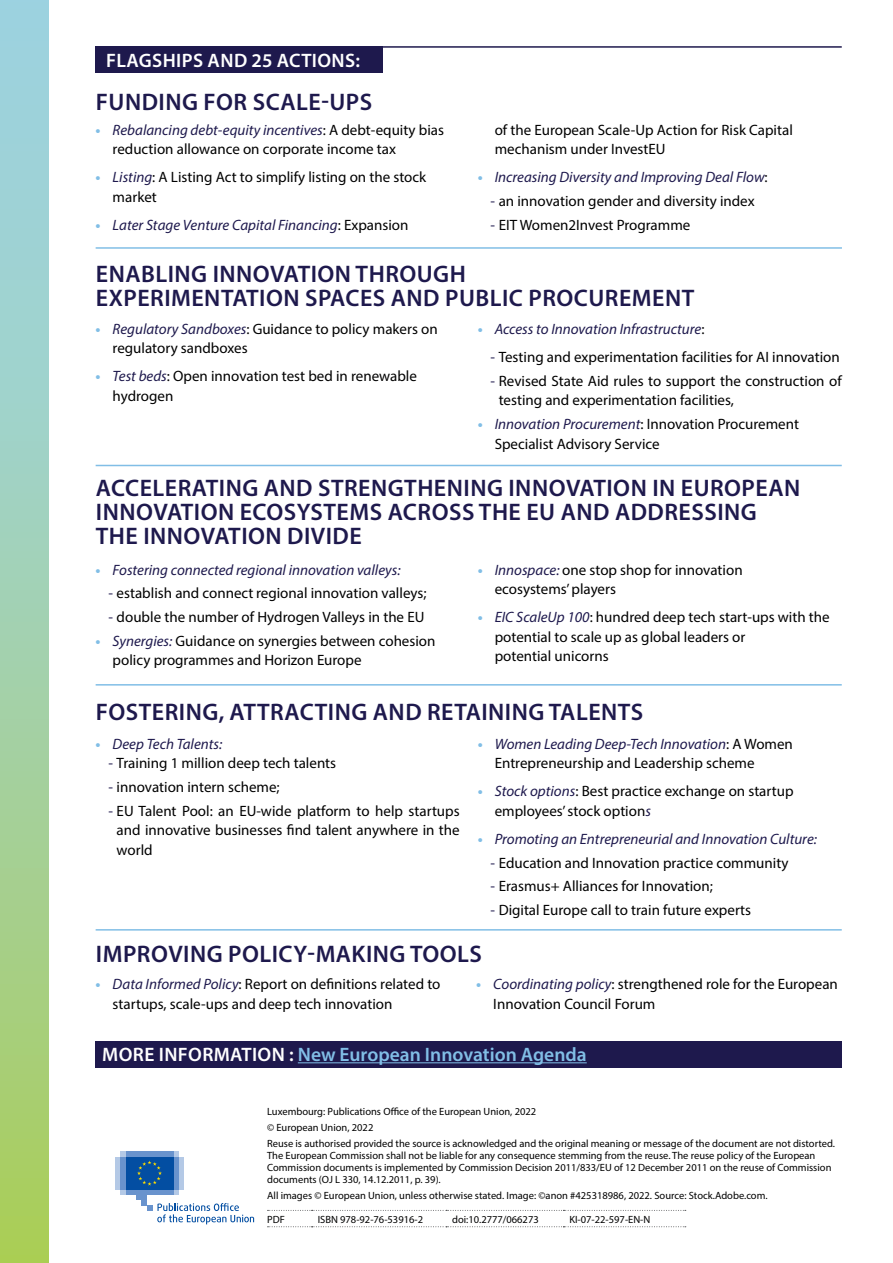
<style>
.page{position:relative;width:893px;height:1263px;background:#fff}
.page>*{position:absolute;margin:0;border:0;box-sizing:border-box;transform-origin:0 0}
.Title_table{font:600 24px/24px "Myriad Pro";letter-spacing:.02em;color:#1e194d}
.t1{font:600 19.5px "Myriad Pro";color:#81bee6}
.t2{font:600 19.5px "Myriad Pro";letter-spacing:.02em;color:#fff}
.t3{font:15px/19.5px "Myriad Pro";color:#000}
.t4{font:italic 15px "Myriad Pro";color:#1e194d}
.t5{font:10.5px/16.2px "Myriad Pro";color:#000}
.s1{font-weight:700;color:#81bee6}
.s2{font-style:italic;color:#1e194d}
.s3{font-weight:700;font-style:normal;color:#81bee6}
.s4{font-style:normal;color:#000}
.s5{color:#1e194d}
.s6{color:#fff}
</style>
<div class="page">
<svg style="left:0;top:0;width:49px;height:1263px;background:#a2d0a9"></svg>
<svg style="left:267px;top:1210px;width:419px;height:1px"></svg>
<svg style="left:267px;top:1226px;width:419px;height:1px"></svg>
<svg style="left:120px;top:1189px;width:59px;height:6px"></svg>
<svg style="left:120px;top:1151px;width:59px;height:6px"></svg>
<div style="left:126px;top:1151px;width:47px;height:6px;background:#6993cd"></div>
<div style="left:126px;top:1189px;width:47px;height:6px;background:#6993cd"></div>
<div style="left:173px;top:1157px;width:6px;height:32px;background:#6993cd"></div>
<div style="left:179px;top:1157px;width:5px;height:32px;background:#b4c9e6"></div>
<div style="left:120px;top:1157px;width:6px;height:32px;background:#6993cd"></div>
<div style="left:115px;top:1157px;width:5px;height:32px;background:#b4c9e6"></div>
<div style="left:136px;top:1189px;width:11px;height:11px;background:#6993cd"></div>
<div style="left:142px;top:1189px;width:5px;height:16px;background:#6993cd"></div>
<div style="left:126px;top:1157px;width:47px;height:32px;background:#034ea2"></div>
<svg style="left:137px;top:1160px;width:25px;height:25px"></svg>
<svg style="left:147px;top:1203px;width:107px;height:21px"></svg>
<div style="left:96px;top:46px;width:287px;height:26px;background:#1e194d"></div>
<hr style="left:373px;top:46px;width:469px;height:2px;background:#1e194d">
<hr style="left:96px;top:247px;width:746px;height:2px;background:#81bee6">
<hr style="left:96px;top:465px;width:746px;height:1px;background:#81bee6">
<hr style="left:96px;top:929px;width:746px;height:1px;background:#81bee6">
<hr style="left:96px;top:684px;width:746px;height:2px;background:#81bee6">
<div style="left:96px;top:1042px;width:746px;height:26px;background:#1e194d"></div>
<hr style="left:298px;top:1062px;width:289px;height:1px;background:#81bee6">
<p class="t2" style="left:106px;top:48px;width:255px">FLAGSHIPS AND 25 ACTIONS:</p>
<p class="Title_table" style="left:96px;top:89px;width:278px">FUNDING FOR SCALE-UPS</p>
<p class="t3" style="left:113px;top:119px;width:333px;text-indent:-17px"><span class="s1">•</span> <span class="s2">Rebalancing debt-equity incentives</span>: A debt-equity bias reduction allowance on corporate income tax</p>
<p class="t3" style="left:113px;top:167px;width:315px;text-indent:-17px"><span class="s1">•</span> <span class="s2">Listing</span>: A Listing Act to simplify listing on the stock market</p>
<p class="t4" style="left:96px;top:215px;width:314px"><span class="s3">•</span> Later Stage Venture Capital Financing<span class="s4">: Expansion</span></p>
<p class="t3" style="left:495px;top:119px;width:300px">of the European Scale-Up Action for Risk Capital mechanism under InvestEU</p>
<p class="t4" style="left:478px;top:168px;width:291px"><span class="s3">•</span> Increasing Diversity and Improving Deal Flow<span class="s4">:</span></p>
<p class="t3" style="left:490px;top:191px;width:266px"><span class="s5">-</span> an innovation gender and diversity index</p>
<p class="t3" style="left:490px;top:214px;width:201px"><span class="s5">-</span> EIT Women2Invest Programme</p>
<p class="Title_table" style="left:96px;top:261px;width:600px">ENABLING INNOVATION THROUGH<br>EXPERIMENTATION SPACES AND PUBLIC PROCUREMENT</p>
<p class="t3" style="left:113px;top:319px;width:327px;text-indent:-17px"><span class="s1">•</span> <span class="s2">Regulatory Sandboxes</span>: Guidance to policy makers on regulatory sandboxes</p>
<p class="t3" style="left:113px;top:366px;width:306px;text-indent:-17px"><span class="s1">•</span> <span class="s2">Test beds</span>: Open innovation test bed in renewable hydrogen</p>
<p class="t4" style="left:478px;top:320px;width:228px"><span class="s3">•</span> Access to Innovation Infrastructure<span class="s4">:</span></p>
<p class="t3" style="left:490px;top:347px;width:351px"><span class="s5">-</span> Testing and experimentation facilities for AI innovation</p>
<p class="t3" style="left:499px;top:371px;width:345px;text-indent:-8px"><span class="s5">-</span> Revised State Aid rules to support the construction of testing and experimentation facilities,</p>
<p class="t3" style="left:495px;top:414px;width:306px;text-indent:-17px"><span class="s1">•</span> <span class="s2">Innovation Procurement</span>: Innovation Procurement<br>Specialist Advisory Service</p>
<p class="Title_table" style="left:96px;top:476px;width:706px">ACCELERATING AND STRENGTHENING INNOVATION IN EUROPEAN<br>INNOVATION ECOSYSTEMS ACROSS THE EU AND ADDRESSING<br>THE INNOVATION DIVIDE</p>
<p class="t4" style="left:96px;top:560px;width:306px"><span class="s3">•</span> Fostering connected regional innovation valleys:</p>
<p class="t3" style="left:108px;top:583px;width:320px"><span class="s5">-</span> establish and connect regional innovation valleys;</p>
<p class="t3" style="left:108px;top:607px;width:318px"><span class="s5">-</span> double the number of Hydrogen Valleys in the EU</p>
<p class="t3" style="left:113px;top:631px;width:324px;text-indent:-17px"><span class="s1">•</span> <span class="s2">Synergies:</span> Guidance on synergies between cohesion policy programmes and Horizon Europe</p>
<p class="t3" style="left:495px;top:560px;width:249px;text-indent:-17px"><span class="s1">•</span> <span class="s2">Innospace:</span> one stop shop for innovation ecosystems’ players</p>
<p class="t3" style="left:495px;top:607px;width:337px;text-indent:-17px"><span class="s1">•</span> <span class="s2">EIC ScaleUp 100</span>: hundred deep tech start-ups with the potential to scale up as global leaders or<br>potential unicorns</p>
<p class="Title_table" style="left:96px;top:699px;width:549px">FOSTERING, ATTRACTING AND RETAINING TALENTS</p>
<p class="t4" style="left:96px;top:734px;width:128px"><span class="s3">•</span> Deep Tech Talents:</p>
<p class="t3" style="left:108px;top:753px;width:229px"><span class="s5">-</span> Training 1 million deep tech talents</p>
<p class="t3" style="left:108px;top:777px;width:173px"><span class="s5">-</span> innovation intern scheme;</p>
<p class="t3" style="left:117px;top:801px;width:345px;text-align:justify;text-indent:-8px"><span class="s5">-</span> EU Talent Pool: an EU-wide platform to help startups and innovative businesses find talent anywhere in the world</p>
<p class="t3" style="left:495px;top:734px;width:300px;text-indent:-17px"><span class="s1">•</span> <span class="s2">Women Leading Deep-Tech Innovation</span>: A Women<br>Entrepreneurship and Leadership scheme</p>
<p class="t3" style="left:495px;top:781px;width:300px;text-indent:-17px"><span class="s1">•</span> <span class="s2">Stock options</span>: Best practice exchange on startup employees’ stock option<span class="s2">s</span></p>
<p class="t4" style="left:478px;top:829px;width:341px"><span class="s3">•</span> Promoting an Entrepreneurial and Innovation Culture:</p>
<p class="t3" style="left:490px;top:852px;width:300px"><span class="s5">-</span> Education and Innovation practice community</p>
<p class="t3" style="left:490px;top:876px;width:224px"><span class="s5">-</span> Erasmus+ Alliances for Innovation;</p>
<p class="t3" style="left:490px;top:900px;width:262px"><span class="s5">-</span> Digital Europe call to train future experts</p>
<p class="Title_table" style="left:96px;top:941px;width:388px">IMPROVING POLICY-MAKING TOOLS</p>
<p class="t3" style="left:113px;top:974px;width:329px;text-indent:-17px"><span class="s1">•</span> <span class="s2">Data Informed Policy</span>: Report on definitions related to startups, scale-ups and deep tech innovation</p>
<p class="t3" style="left:493px;top:974px;width:346px;text-indent:-17px"><span class="s1">•</span> <span class="s2">Coordinating policy</span>: strengthened role for the European<br>Innovation Council Forum</p>
<p class="t1" style="left:102px;top:1042px;width:486px"><span class="s6">MORE INFORMATION :</span> New European Innovation Agenda</p>
<p class="t5" style="left:267px;top:1103px;width:569px">Luxembourg: Publications Office of the European Union, 2022<br>© European Union, 2022<br>Reuse is authorised provided the source is acknowledged and the original meaning or message of the document are not distorted.</p>
<p class="t5" style="left:267px;top:1149px;width:566px;line-height:12px">The European Commission shall not be liable for any consequence stemming from the reuse. The reuse policy of the European<br>Commission documents is implemented by Commission Decision 2011/833/EU of 12 December 2011 on the reuse of Commission documents (OJ L 330, 14.12.2011, p. 39).</p>
<p class="t5" style="left:267px;top:1187px;width:502px">All images © European Union, unless otherwise stated. Image: ©anon #425318986, 2022. Source: Stock.Adobe.com.</p>
<p class="t5" style="left:267px;top:1211px;width:19px">PDF</p>
<p class="t5" style="left:318px;top:1211px;width:107px">ISBN 978-92-76-53916-2</p>
<p class="t5" style="left:452px;top:1211px;width:88px">doi:10.2777/066273</p>
<p class="t5" style="left:569px;top:1211px;width:83px">KI-07-22-597-EN-N</p>
</div>
